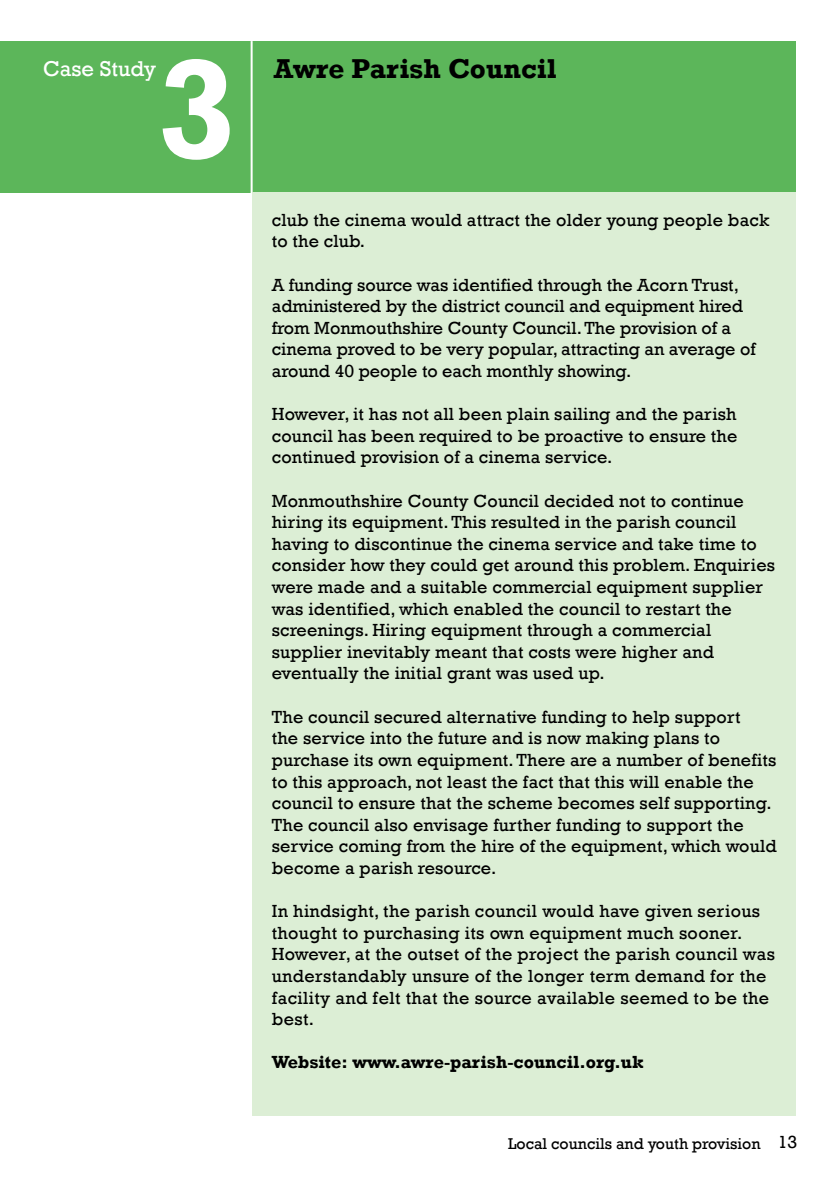
<style>
.page{position:relative;width:840px;height:1191px;background:#fff}
.page>*{position:absolute;margin:0;border:0;box-sizing:border-box;transform-origin:0 0}
.t1{font:700 144px "Rockwell";color:#fff}
.t2{font:700 28px "Rockwell";color:#000}
.t3{font:22px "Rockwell";color:#fff}
.t4{font:18px/21.6px "Rockwell";letter-spacing:.01em;color:#000}
.t5{font:700 18px "Rockwell";color:#000}
.t6{font:16px "Rockwell";color:#000}
.s1{font-size:18px}
</style>
<div class="page">
<div style="left:0;top:41px;width:795px;height:152px;background:#5cb65a"></div>
<hr style="left:250px;top:41px;width:2px;height:152px;background:#fff">
<div style="left:252px;top:193px;width:543px;height:923px;background:#dceed5"></div>
<h1 class="t1" style="left:157px;top:59px;width:81px">3</h1>
<p class="t3" style="left:43px;top:60px;width:114px">Case Study</p>
<h2 class="t2" style="left:273px;top:59px;width:284px">Awre Parish Council</h2>
<p class="t4" style="left:271px;top:210px;width:499px">club the cinema would attract the older young people back to the club.</p>
<p class="t4" style="left:271px;top:275px;width:485px">A funding source was identified through the Acorn Trust, administered by the district council and equipment hired from Monmouthshire County Council. The provision of a cinema proved to be very popular, attracting an average of around 40 people to each monthly showing.</p>
<p class="t4" style="left:271px;top:405px;width:467px;text-align:justify">However, it has not all been plain sailing and the parish council has been required to be proactive to ensure the continued provision of a cinema service.</p>
<p class="t4" style="left:271px;top:491px;width:504px">Monmouthshire County Council decided not to continue hiring its equipment. This resulted in the parish council having to discontinue the cinema service and take time to consider how they could get around this problem. Enquiries were made and a suitable commercial equipment supplier was identified, which enabled the council to restart the screenings. Hiring equipment through a commercial supplier inevitably meant that costs were higher and eventually the initial grant was used up.</p>
<p class="t4" style="left:271px;top:707px;width:506px">The council secured alternative funding to help support<br>the service into the future and is now making plans to purchase its own equipment. There are a number of benefits to this approach, not least the fact that this will enable the council to ensure that the scheme becomes self supporting.<br>The council also envisage further funding to support the service coming from the hire of the equipment, which would become a parish resource.</p>
<p class="t4" style="left:271px;top:902px;width:504px">In hindsight, the parish council would have given serious thought to purchasing its own equipment much sooner.<br>However, at the outset of the project the parish council was understandably unsure of the longer term demand for the facility and felt that the source available seemed to be the best.</p>
<p class="t5" style="left:271px;top:1056px;width:373px">Website: www.awre-parish-council.org.uk</p>
<p class="t6" style="left:508px;top:1137px;width:290px">Local councils and youth provision <span class="s1">13</span></p>
</div>
